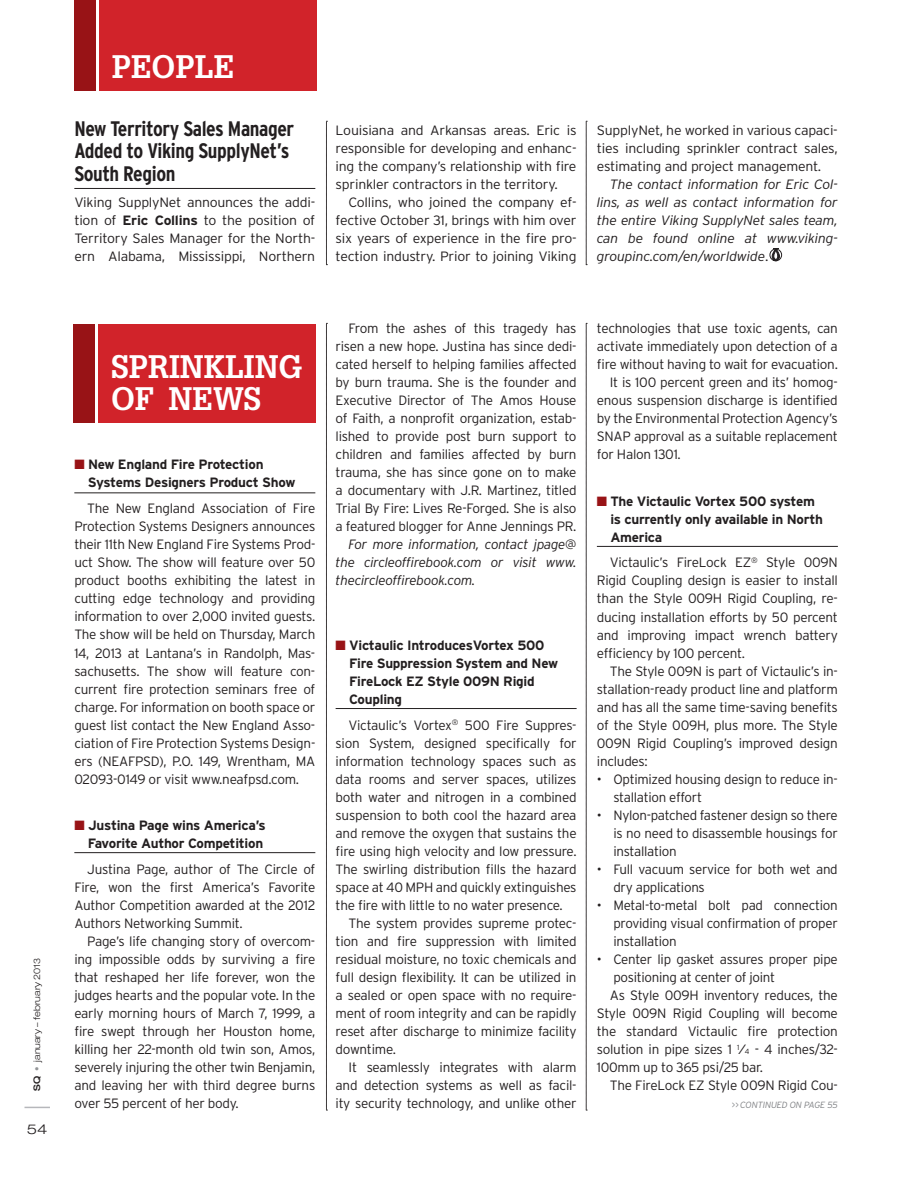
<style>
.page{position:relative;width:919px;height:1189px;background:#fff}
.page>*{position:absolute;margin:0;border:0;box-sizing:border-box;transform-origin:0 0}
.t1{font:700 31.8px/31.8px "Glypha";color:#fff}
.t2{font:700 condensed 21px/22.5px "Interstate";letter-spacing:-.02em;color:#231f20}
.t3{font:300 13.5px/18px "Interstate";letter-spacing:-.02em;color:#231f20;text-align:justify}
.t4{font:300 13.5px/18px "Interstate";letter-spacing:-.02em;color:#231f20;text-align:justify;scale:1.04 1}
.t5{font:700 13.5px/18px "Interstate";letter-spacing:-.02em;color:#231f20}
.t6{font:italic 300 13.5px/18px "Interstate";letter-spacing:-.02em;color:#231f20;text-align:justify;scale:1.04 1}
.t7{font:italic 300 13.5px/18px "Interstate";letter-spacing:-.02em;color:#231f20;text-align:justify}
.t8{font:300 expanded 13.5px "Helvetica Neue";color:#231f20;scale:1.15 1}
.t9{font:300 expanded 9px "Helvetica Neue";color:#231f20}
.t10{font:italic 300 9px "Interstate";color:#808285}
.s1{font-weight:500}
.s2{color:#939598}
.s3{font-weight:700}
.s4{font-style:normal}
.s5{color:#981316}
.s6{font-size:7.35px}
</style>
<div class="page">
<svg style="left:24px;top:1106px;width:26px;height:1px"></svg>
<hr style="left:74px;top:492px;width:241px;height:1px;background:#231f20">
<hr style="left:74px;top:852px;width:241px;height:1px;background:#231f20">
<hr style="left:335px;top:708px;width:241px;height:1px;background:#231f20">
<hr style="left:596px;top:546px;width:241px;height:1px;background:#231f20">
<hr style="left:74px;top:188px;width:241px;height:1px;background:#231f20">
<svg style="left:769px;top:248px;width:12px;height:14px"></svg>
<svg style="left:326px;top:323px;width:1px;height:787px"></svg>
<svg style="left:585px;top:323px;width:2px;height:787px"></svg>
<svg style="left:326px;top:121px;width:1px;height:144px"></svg>
<svg style="left:585px;top:121px;width:2px;height:144px"></svg>
<div style="left:98px;top:324px;width:218px;height:99px;background:#d1232a"></div>
<div style="left:73px;top:324px;width:22px;height:99px;background:#981316"></div>
<div style="left:99px;top:0;width:217px;height:91px;background:#d1232a"></div>
<div style="left:74px;top:0;width:22px;height:91px;background:#981316"></div>
<p class="t9" style="left:32px;top:1090px;width:135px;rotate:-90deg"><span class="s1">SQ</span> <span class="s2">•</span> january – february 2013</p>
<p class="t8" style="left:27px;top:1120px;width:20px">54</p>
<h1 class="t1" style="left:112px;top:50px;width:124px">PEOPLE</h1>
<h2 class="t2" style="left:74px;top:117px;width:221px">New Territory Sales Manager<br>Added to Viking SupplyNet’s<br>South Region</h2>
<p class="t4" style="left:74px;top:193px;width:233px">Viking SupplyNet announces the addi&shy;tion of <span class="s3">Eric Collins</span> to the position of Territory Sales Manager for the North&shy;ern Alabama, Mississippi, Northern</p>
<p class="t4" style="left:335px;top:121px;width:233px">Louisiana and Arkansas areas. Eric is responsible for developing and enhanc&shy;ing the company’s relationship with fire sprinkler contractors in the territory.</p>
<p class="t4" style="left:335px;top:193px;width:233px;text-indent:13px">Collins, who joined the company ef&shy;fective October 31, brings with him over six years of experience in the fire pro&shy;tection industry. Prior to joining Viking</p>
<p class="t4" style="left:596px;top:121px;width:233px">SupplyNet, he worked in various capaci&shy;ties including sprinkler contract sales, estimating and project management.</p>
<p class="t6" style="left:596px;top:175px;width:233px;text-indent:13px">The contact information for Eric Col&shy;lins, as well as contact information for the entire Viking SupplyNet sales team, can be found online at www.viking&shy;groupinc.com/en/worldwide<span class="s4">.</span></p>
<h1 class="t1" style="left:111px;top:350px;width:193px">SPRINKLING<br>OF NEWS</h1>
<p class="t5" style="left:88px;top:454px;width:209px;text-indent:-14px"><span class="s5">■</span> New England Fire Protection<br>Systems Designers Product Show</p>
<p class="t3" style="left:74px;top:499px;width:242px;text-indent:13px">The New England Association of Fire Protection Systems Designers announces their 11th New England Fire Systems Prod&shy;uct Show. The show will feature over 50 product booths exhibiting the latest in cutting edge technology and providing information to over 2,000 invited guests.<br>The show will be held on Thursday, March 14, 2013 at Lantana’s in Randolph, Mas&shy;sachusetts. The show will feature con&shy;current fire protection seminars free of charge. For information on booth space or guest list contact the New England Asso&shy;ciation of Fire Protection Systems Design&shy;ers (NEAFPSD), P.O. 149, Wrentham, MA 02093-0149 or visit www.neafpsd.com.</p>
<p class="t5" style="left:74px;top:816px;width:193px;text-align:right"><span class="s5">■</span> Justina Page wins America’s<br>Favorite Author Competition</p>
<p class="t3" style="left:74px;top:859px;width:242px;text-indent:13px">Justina Page, author of The Circle of Fire, won the first America’s Favorite Author Competition awarded at the 2012<br>Authors Networking Summit.</p>
<p class="t3" style="left:74px;top:931px;width:242px;text-indent:13px">Page’s life changing story of overcom&shy;ing impossible odds by surviving a fire that reshaped her life forever, won the judges hearts and the popular vote. In the early morning hours of March 7, 1999, a fire swept through her Houston home, killing her 22-month old twin son, Amos, severely injuring the other twin Benjamin, and leaving her with third degree burns over 55 percent of her body.</p>
<p class="t3" style="left:335px;top:319px;width:242px;text-indent:13px">From the ashes of this tragedy has risen a new hope. Justina has since dedi&shy;cated herself to helping families affected by burn trauma. She is the founder and Executive Director of The Amos House of Faith, a nonprofit organization, estab&shy;lished to provide post burn support to children and families affected by burn trauma, she has since gone on to make a documentary with J.R. Martinez, titled Trial By Fire: Lives Re-Forged. She is also a featured blogger for Anne Jennings PR.</p>
<p class="t7" style="left:335px;top:535px;width:242px;text-indent:13px">For more information, contact jpage@ the circleoffirebook.com or visit www. thecircleoffirebook.com.</p>
<p class="t5" style="left:349px;top:636px;width:210px;text-indent:-14px"><span class="s5">■</span> Victaulic IntroducesVortex 500<br>Fire Suppression System and New<br>FireLock EZ Style 009N Rigid<br>Coupling</p>
<p class="t3" style="left:335px;top:715px;width:242px;text-indent:13px">Victaulic’s Vortex<sup>®</sup> 500 Fire Suppres&shy;sion System, designed specifically for information technology spaces such as data rooms and server spaces, utilizes both water and nitrogen in a combined suspension to both cool the hazard area and remove the oxygen that sustains the fire using high velocity and low pressure.<br>The swirling distribution fills the hazard space at 40 MPH and quickly extinguishes the fire with little to no water presence.</p>
<p class="t3" style="left:335px;top:913px;width:242px;text-indent:13px">The system provides supreme protec&shy;tion and fire suppression with limited residual moisture, no toxic chemicals and full design flexibility. It can be utilized in a sealed or open space with no require&shy;ment of room integrity and can be rapidly reset after discharge to minimize facility downtime.</p>
<p class="t3" style="left:335px;top:1057px;width:242px;text-indent:13px">It seamlessly integrates with alarm and detection systems as well as facil&shy;ity security technology, and unlike other</p>
<p class="t3" style="left:596px;top:319px;width:242px">technologies that use toxic agents, can</p>
<p class="t3" style="left:596px;top:337px;width:242px">activate immediately upon detection of a</p>
<p class="t3" style="left:596px;top:355px;width:242px">fire without having to wait for evacuation.</p>
<p class="t3" style="left:609px;top:373px;width:229px">It is 100 percent green and its’ homog-</p>
<p class="t3" style="left:596px;top:391px;width:242px">enous suspension discharge is identified</p>
<p class="t3" style="left:596px;top:409px;width:242px">by the Environmental Protection Agency’s</p>
<p class="t3" style="left:596px;top:427px;width:242px">SNAP approval as a suitable replacement</p>
<p class="t3" style="left:596px;top:445px;width:85px">for Halon 1301.</p>
<p class="t5" style="left:610px;top:492px;width:214px;text-indent:-14px"><span class="s5">■</span> The Victaulic Vortex 500 system is currently only available in North<br>America</p>
<p class="t3" style="left:596px;top:553px;width:242px;text-indent:13px">Victaulic’s FireLock EZ<sup>®</sup> Style 009N Rigid Coupling design is easier to install than the Style 009H Rigid Coupling, re&shy;ducing installation efforts by 50 percent and improving impact wrench battery efficiency by 100 percent.</p>
<p class="t3" style="left:596px;top:661px;width:242px;text-indent:13px">The Style 009N is part of Victaulic’s in&shy;stallation-ready product line and platform and has all the same time-saving benefits of the Style 009H, plus more. The Style 009N Rigid Coupling’s improved design includes:</p>
<p class="t3" style="left:613px;top:769px;width:226px;text-indent:-17px">• Optimized housing design to reduce in&shy;stallation effort</p>
<p class="t3" style="left:613px;top:805px;width:226px;text-indent:-17px">• Nylon-patched fastener design so there is no need to disassemble housings for installation</p>
<p class="t3" style="left:613px;top:859px;width:226px;text-indent:-17px">• Full vacuum service for both wet and dry applications</p>
<p class="t3" style="left:613px;top:895px;width:226px;text-indent:-17px">• Metal-to-metal bolt pad connection providing visual confirmation of proper installation</p>
<p class="t3" style="left:596px;top:949px;width:242px">• Center lip gasket assures proper pipe</p>
<p class="t3" style="left:613px;top:967px;width:163px">positioning at center of joint</p>
<p class="t3" style="left:609px;top:985px;width:229px">As Style 009H inventory reduces, the</p>
<p class="t3" style="left:596px;top:1003px;width:242px">Style 009N Rigid Coupling will become</p>
<p class="t3" style="left:596px;top:1021px;width:242px">the standard Victaulic fire protection</p>
<p class="t3" style="left:596px;top:1039px;width:242px">solution in pipe sizes 1 <sup>1</sup>⁄<span class="s6">4</span> - 4 inches/32-</p>
<p class="t3" style="left:596px;top:1057px;width:167px">100mm up to 365 psi/25 bar.</p>
<p class="t3" style="left:609px;top:1075px;width:229px">The FireLock EZ Style 009N Rigid Cou-</p>
<p class="t10" style="left:731px;top:1098px;width:11px">&gt; &gt;contin</p>
<p class="t10" style="left:770px;top:1098px;width:40px">Uedonpage</p>
<p class="t10" style="left:827px;top:1098px;width:12px">55</p>
</div>
